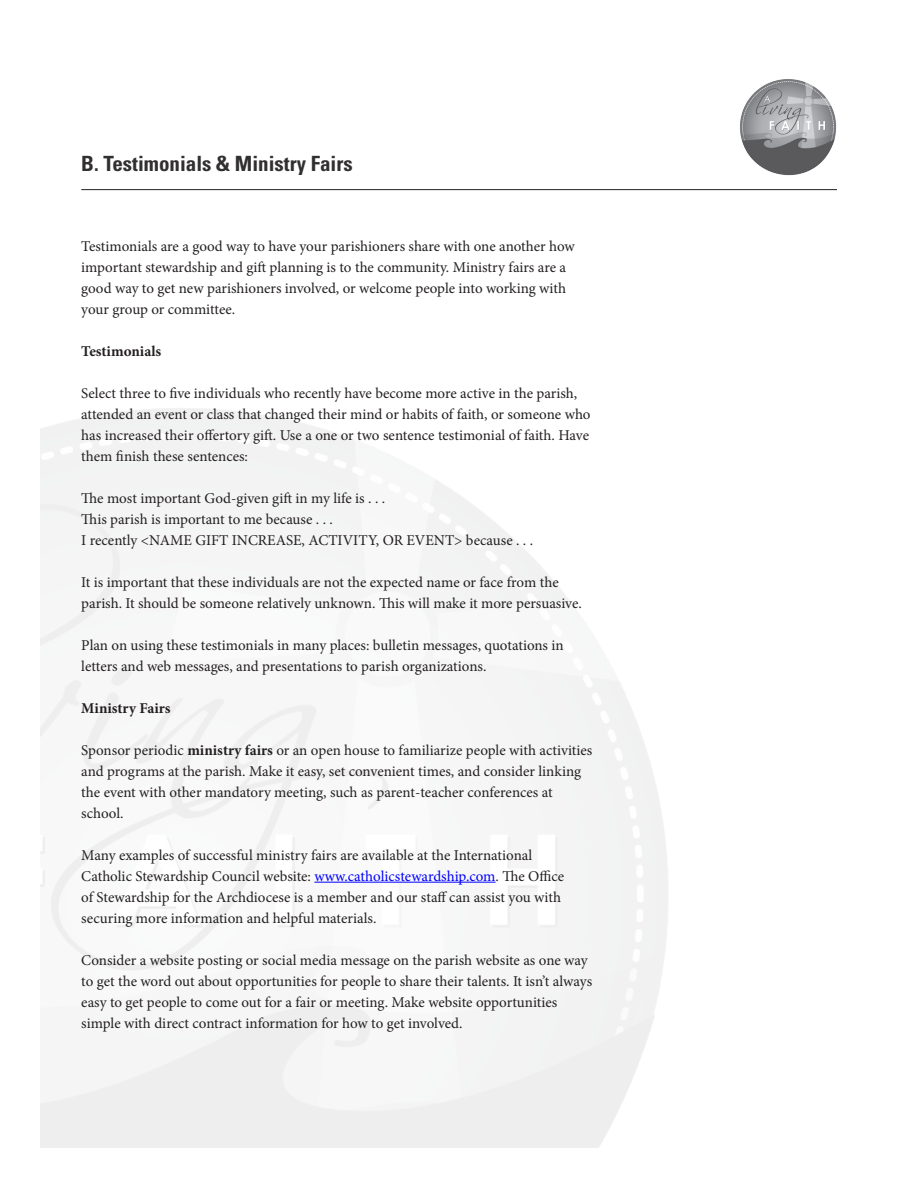
<style>
.page{position:relative;width:918px;height:1188px;background:#fff}
.page>*{position:absolute;margin:0;border:0;box-sizing:border-box;transform-origin:0 0}
.t1{font:700 condensed 21px "Univers";color:#312f30}
.t2{font:15px/21px "Minion Pro";letter-spacing:-.005em;color:#231f20}
.t3{font:700 15px "Minion Pro";color:#231f20}
.s1{font-weight:700}
.s2{color:#00f}
</style>
<div class="page">
<hr style="left:314px;top:882px;width:182px;height:1px;background:#00f">
<img style="left:740px;top:79px;width:97px;height:97px">
<hr style="left:81px;top:189px;width:756px;height:1px;background:#231f20">
<h1 class="t1" style="left:81px;top:151px;width:273px">B. Testimonials &amp; Ministry Fairs</h1>
<p class="t2" style="left:81px;top:235px;width:495px">Testimonials are a good way to have your parishioners share with one another how important stewardship and gift planning is to the community. Ministry fairs are a good way to get new parishioners involved, or welcome people into working with your group or committee.</p>
<p class="t3" style="left:81px;top:340px;width:82px">Testimonials</p>
<p class="t2" style="left:81px;top:382px;width:511px">Select three to five individuals who recently have become more active in the parish, attended an event or class that changed their mind or habits of faith, or someone who has increased their offertory gift. Use a one or two sentence testimonial of faith. Have them finish these sentences:</p>
<p class="t2" style="left:81px;top:487px;width:453px">The most important God-given gift in my life is . . .<br>This parish is important to me because . . .<br>I recently &lt;NAME GIFT INCREASE, ACTIVITY, OR EVENT&gt; because . . .</p>
<p class="t2" style="left:81px;top:571px;width:502px">It is important that these individuals are not the expected name or face from the parish. It should be someone relatively unknown. This will make it more persuasive.</p>
<p class="t2" style="left:81px;top:634px;width:484px">Plan on using these testimonials in many places: bulletin messages, quotations in letters and web messages, and presentations to parish organizations.</p>
<p class="t3" style="left:81px;top:697px;width:91px">Ministry Fairs</p>
<p class="t2" style="left:81px;top:739px;width:513px">Sponsor periodic <span class="s1">ministry fairs</span> or an open house to familiarize people with activities and programs at the parish. Make it easy, set convenient times, and consider linking the event with other mandatory meeting, such as parent-teacher conferences at school.</p>
<p class="t2" style="left:81px;top:844px;width:484px">Many examples of successful ministry fairs are available at the International Catholic Stewardship Council website: <span class="s2">www.catholicstewardship.com</span>. The Office of Stewardship for the Archdiocese is a member and our staff can assist you with securing more information and helpful materials.</p>
<p class="t2" style="left:81px;top:949px;width:512px">Consider a website posting or social media message on the parish website as one way to get the word out about opportunities for people to share their talents. It isn’t always easy to get people to come out for a fair or meeting. Make website opportunities simple with direct contract information for how to get involved.</p>
</div>
